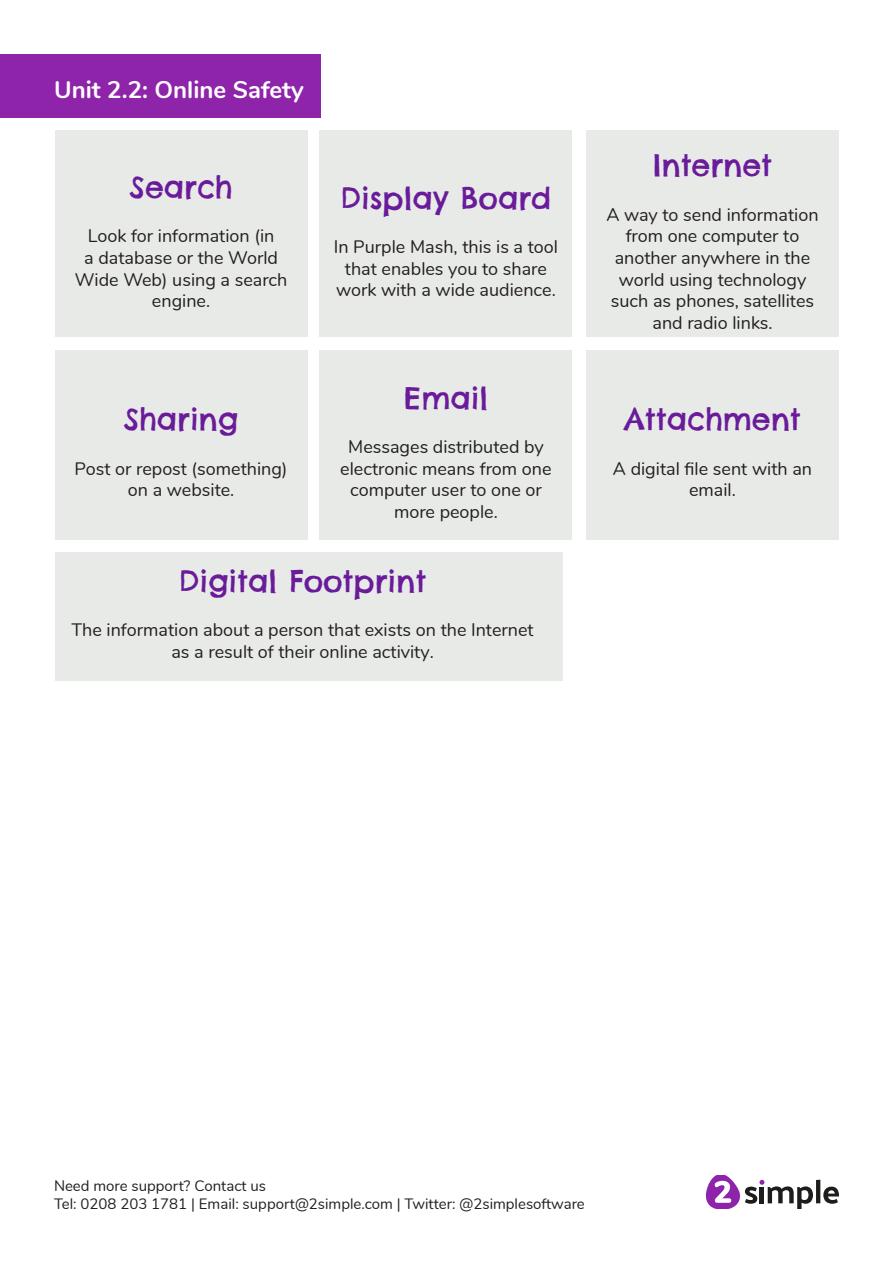
<style>
.page{position:relative;width:893px;height:1263px;background:#fff}
.page>*{position:absolute;margin:0;border:0;box-sizing:border-box;transform-origin:0 0}
.t1{font:30px "Chelsea Market";color:#6a1b9a}
.t2{font:700 24px "Nunito";color:#fff}
.t3{font:18px/21.6px "Nunito";color:#231f20;text-align:center}
.t4{font:15px/18px "Nunito";color:#231f20}
</style>
<div class="page">
<hr style="left:816px;top:1180px;width:4px;height:23px;background:#1d1d1b">
<svg style="left:823px;top:1186px;width:16px;height:18px"></svg>
<svg style="left:706px;top:1176px;width:107px;height:33px"></svg>
<div style="left:0;top:54px;width:320px;height:64px;background:#8e24aa"></div>
<div style="left:55px;top:131px;width:253px;height:206px;background:#e8eae8"></div>
<div style="left:319px;top:131px;width:253px;height:206px;background:#e8eae8"></div>
<div style="left:586px;top:131px;width:253px;height:206px;background:#e8eae8"></div>
<div style="left:55px;top:552px;width:507px;height:129px;background:#e8eae8"></div>
<div style="left:319px;top:350px;width:253px;height:189px;background:#e8eae8"></div>
<div style="left:55px;top:350px;width:253px;height:189px;background:#e8eae8"></div>
<div style="left:586px;top:350px;width:253px;height:189px;background:#e8eae8"></div>
<p class="t2" style="left:54px;top:72px;width:251px">Unit 2.2: Online Safety</p>
<p class="t1" style="left:130px;top:168px;width:104px">Search</p>
<p class="t3" style="left:75px;top:224px;width:214px">Look for information (in<br>a database or the World<br>Wide Web) using a search engine.</p>
<p class="t1" style="left:124px;top:400px;width:116px">Sharing</p>
<p class="t3" style="left:75px;top:457px;width:215px">Post or repost (something) on a website.</p>
<p class="t1" style="left:341px;top:179px;width:212px">Display Board</p>
<p class="t3" style="left:334px;top:235px;width:226px">In Purple Mash, this is a tool that enables you to share work with a wide audience.</p>
<p class="t1" style="left:404px;top:379px;width:86px">Email</p>
<p class="t3" style="left:340px;top:435px;width:213px">Messages distributed by electronic means from one computer user to one or more people.</p>
<p class="t1" style="left:179px;top:561px;width:249px">Digital Footprint</p>
<p class="t3" style="left:71px;top:618px;width:464px">The information about a person that exists on the Internet as a result of their online activity.</p>
<p class="t1" style="left:653px;top:146px;width:121px">Internet</p>
<p class="t3" style="left:606px;top:203px;width:214px">A way to send information from one computer to another anywhere in the world using technology such as phones, satellites and radio links.</p>
<p class="t1" style="left:624px;top:400px;width:178px">Attachment</p>
<p class="t3" style="left:613px;top:457px;width:201px">A digital file sent with an email.</p>
<p class="t4" style="left:54px;top:1176px;width:532px">Need more support? Contact us<br>Tel: 0208 203 1781 | Email: support@2simple.com | Twitter: @2simplesoftware</p>
</div>
